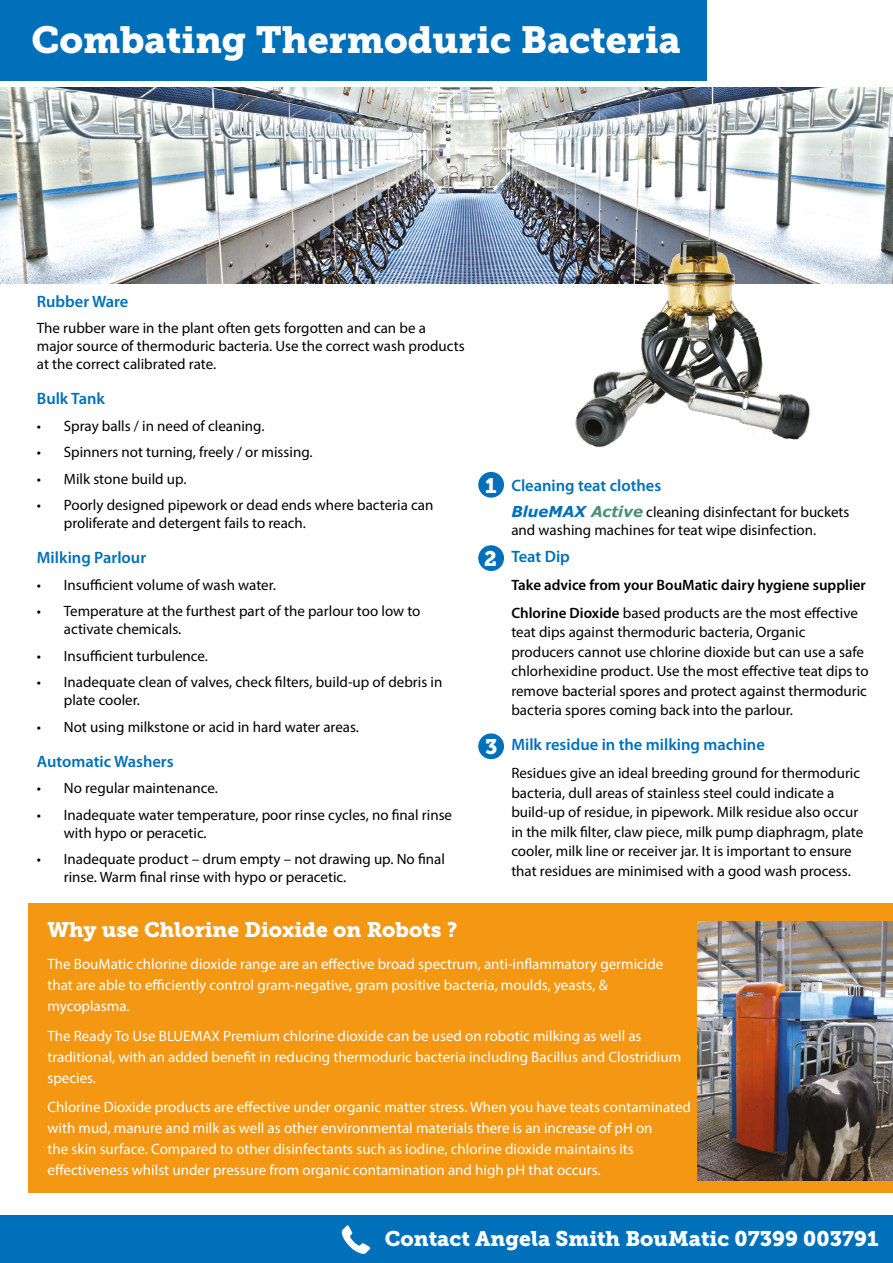
<style>
.page{position:relative;width:893px;height:1263px;background:#fff}
.page>*{position:absolute;margin:0;border:0;box-sizing:border-box;transform-origin:0 0}
.t1{font:37.5px "Museo Slab 900";color:#fff}
.t2{font:21px "Museo Slab 900";color:#fff}
.t3{font:600 16.5px "Myriad Pro";color:#0070ba}
.t4{font:15px/19.5px "Myriad Pro";color:#000}
.t5{font:15px/21px "Myriad Pro";color:#fff}
.t6{font:600 15px/28px "Myriad Pro";color:#000}
.s1{font-family:"Verdana";font-weight:700;font-style:italic;color:#0070ba}
.s2{font-family:"Verdana";font-weight:700;font-style:italic;color:#4d9079}
.s3{font-weight:400}
</style>
<div class="page">
<div style="left:0;top:1215px;width:893px;height:48px;background:#0070ba"></div>
<svg style="left:342px;top:1225px;width:28px;height:29px"></svg>
<div style="left:478px;top:472px;width:26px;height:26px;background:#0070ba;border-radius:50%"></div>
<div style="left:28px;top:903px;width:865px;height:290px;background:#f49712"></div>
<img style="left:697px;top:922px;width:196px;height:258px">
<div style="left:0;top:0;width:706px;height:80px;background:#0070ba"></div>
<img style="left:0;top:88px;width:893px;height:196px">
<img style="left:548px;top:234px;width:291px;height:214px">
<div style="left:478px;top:545px;width:26px;height:26px;background:#0070ba;border-radius:50%"></div>
<div style="left:478px;top:733px;width:26px;height:26px;background:#0070ba;border-radius:50%"></div>
<h1 class="t1" style="left:31px;top:18px;width:651px">Combating Thermoduric Bacteria</h1>
<p class="t3" style="left:37px;top:291px;width:93px">Rubber Ware</p>
<p class="t4" style="left:37px;top:319px;width:429px;line-height:18px">The rubber ware in the plant often gets forgotten and can be a major source of thermoduric bacteria. Use the correct wash products at the correct calibrated rate.</p>
<p class="t3" style="left:37px;top:388px;width:70px">Bulk Tank</p>
<p class="t4" style="left:37px;top:416px;width:229px">• Spray balls / in need of cleaning.</p>
<p class="t4" style="left:37px;top:442px;width:277px">• Spinners not turning, freely / or missing.</p>
<p class="t4" style="left:37px;top:469px;width:151px">• Milk stone build up.</p>
<p class="t4" style="left:64px;top:496px;width:371px;line-height:18px;text-indent:-27px">• Poorly designed pipework or dead ends where bacteria can proliferate and detergent fails to reach.</p>
<p class="t3" style="left:37px;top:547px;width:111px">Milking Parlour</p>
<p class="t4" style="left:37px;top:575px;width:241px">• Insufficient volume of wash water.</p>
<p class="t4" style="left:64px;top:602px;width:358px;line-height:18px;text-indent:-27px">• Temperature at the furthest part of the parlour too low to activate chemicals.</p>
<p class="t4" style="left:37px;top:646px;width:173px">• Insufficient turbulence.</p>
<p class="t4" style="left:64px;top:673px;width:380px;line-height:18px;text-indent:-27px">• Inadequate clean of valves, check filters, build-up of debris in plate cooler.</p>
<p class="t4" style="left:37px;top:717px;width:324px">• Not using milkstone or acid in hard water areas.</p>
<p class="t3" style="left:37px;top:751px;width:138px">Automatic Washers</p>
<p class="t4" style="left:37px;top:778px;width:182px">• No regular maintenance.</p>
<p class="t4" style="left:64px;top:805px;width:390px;line-height:18px;text-indent:-27px">• Inadequate water temperature, poor rinse cycles, no final rinse with hypo or peracetic.</p>
<p class="t4" style="left:64px;top:850px;width:383px;line-height:18px;text-indent:-27px">• Inadequate product – drum empty – not drawing up. No final rinse. Warm final rinse with hypo or peracetic.</p>
<h2 class="t2" style="left:485px;top:473px;width:13px">1</h2>
<h2 class="t2" style="left:484px;top:546px;width:14px">2</h2>
<h2 class="t2" style="left:485px;top:735px;width:14px">3</h2>
<p class="t3" style="left:511px;top:475px;width:152px">Cleaning teat clothes</p>
<p class="t4" style="left:511px;top:503px;width:340px;line-height:18px"><span class="s1">BlueMAX</span> <span class="s2">Active</span> cleaning disinfectant for buckets and washing machines for teat wipe disinfection.</p>
<p class="t3" style="left:511px;top:546px;width:60px">Teat Dip</p>
<p class="t6" style="left:511px;top:570px;width:356px">Take advice from your BouMatic dairy hygiene supplier<br>Chlorine Dioxide <span class="s3">based products are the most effective</span></p>
<p class="t4" style="left:511px;top:622px;width:359px">teat dips against thermoduric bacteria, Organic producers cannot use chlorine dioxide but can use a safe chlorhexidine product. Use the most effective teat dips to remove bacterial spores and protect against thermoduric bacteria spores coming back into the parlour.</p>
<p class="t3" style="left:511px;top:734px;width:255px">Milk residue in the milking machine</p>
<p class="t4" style="left:511px;top:763px;width:353px">Residues give an ideal breeding ground for thermoduric bacteria, dull areas of stainless steel could indicate a build-up of residue, in pipework. Milk residue also occur in the milk filter, claw piece, milk pump diaphragm, plate cooler, milk line or receiver jar. It is important to ensure that residues are minimised with a good wash process.</p>
<h2 class="t2" style="left:47px;top:918px;width:411px">Why use Chlorine Dioxide on Robots ?</h2>
<p class="t5" style="left:47px;top:953px;width:617px">The BouMatic chlorine dioxide range are an effective broad spectrum, anti-inflammatory germicide that are able to efficiently control gram-negative, gram positive bacteria, moulds, yeasts, &amp; mycoplasma.</p>
<p class="t5" style="left:47px;top:1025px;width:635px">The Ready To Use BLUEMAX Premium chlorine dioxide can be used on robotic milking as well as traditional, with an added benefit in reducing thermoduric bacteria including Bacillus and Clostridium species.</p>
<p class="t5" style="left:47px;top:1096px;width:645px">Chlorine Dioxide products are effective under organic matter stress. When you have teats contaminated with mud, manure and milk as well as other environmental materials there is an increase of pH on<br>the skin surface. Compared to other disinfectants such as iodine, chlorine dioxide maintains its effectiveness whilst under pressure from organic contamination and high pH that occurs.</p>
<h2 class="t2" style="left:385px;top:1226px;width:495px">Contact Angela Smith BouMatic 07399 003791</h2>
</div>
